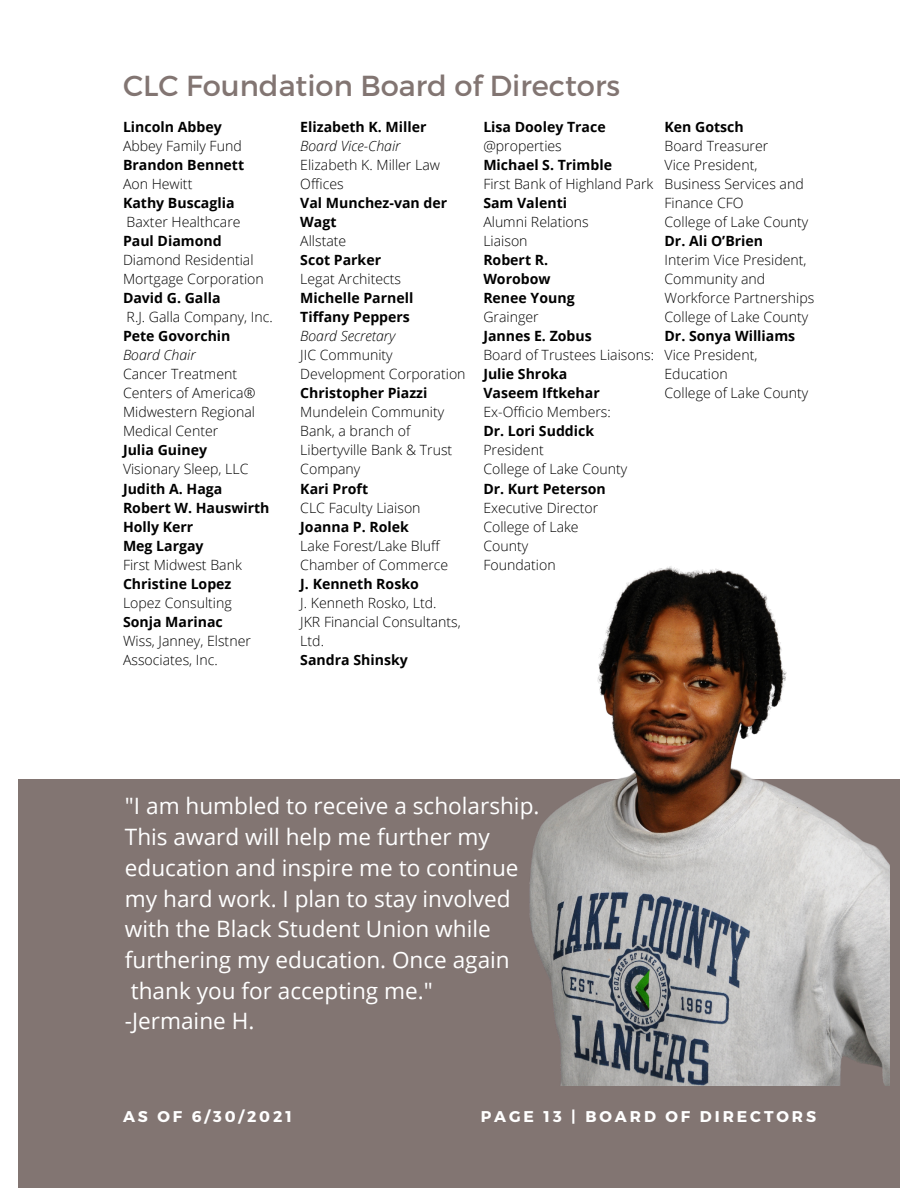
<style>
.page{position:relative;width:918px;height:1188px;background:#fff}
.page>*{position:absolute;margin:0;border:0;box-sizing:border-box;transform-origin:0 0}
.t1{font:28.95px "Montserrat";color:#827572}
.t2{font:22.5px "Open Sans";color:#fff}
.t3{font:700 15.6px "Montserrat";letter-spacing:.19em;color:#fff}
.t4{font:300 14.1px/19px "Open Sans";color:#000}
.t5{font:700 14.1px/19px "Open Sans";color:#000}
.t6{font:italic 300 14.1px "Open Sans";color:#000}
</style>
<div class="page">
<div style="left:18px;top:779px;width:882px;height:409px;background:#827572"></div>
<img style="left:529px;top:566px;width:360px;height:519px">
<p class="t1" style="left:123px;top:67px;width:499px">CLC Foundation Board of Directors</p>
<p class="t5" style="left:123px;top:117px;width:100px">Lincoln Abbey</p>
<p class="t4" style="left:123px;top:136px;width:120px">Abbey Family Fund</p>
<p class="t5" style="left:123px;top:155px;width:123px">Brandon Bennett</p>
<p class="t4" style="left:123px;top:174px;width:71px">Aon Hewitt</p>
<p class="t5" style="left:123px;top:193px;width:113px">Kathy Buscaglia</p>
<p class="t4" style="left:127px;top:212px;width:115px">Baxter Healthcare</p>
<p class="t5" style="left:123px;top:231px;width:100px">Paul Diamond</p>
<p class="t4" style="left:123px;top:250px;width:142px">Diamond Residential<br>Mortgage Corporation</p>
<p class="t5" style="left:123px;top:288px;width:99px">David G. Galla</p>
<p class="t4" style="left:127px;top:307px;width:148px">R.J. Galla Company, Inc.</p>
<p class="t5" style="left:123px;top:326px;width:109px">Pete Govorchin</p>
<p class="t6" style="left:123px;top:345px;width:74px">Board Chair</p>
<p class="t4" style="left:123px;top:364px;width:134px">Cancer Treatment<br>Centers of America®<br>Midwestern Regional<br>Medical Center</p>
<p class="t5" style="left:123px;top:440px;width:86px">Julia Guiney</p>
<p class="t4" style="left:123px;top:459px;width:127px">Visionary Sleep, LLC</p>
<p class="t5" style="left:123px;top:479px;width:101px">Judith A. Haga</p>
<p class="t5" style="left:123px;top:498px;width:148px">Robert W. Hauswirth</p>
<p class="t5" style="left:123px;top:517px;width:72px">Holly Kerr</p>
<p class="t5" style="left:123px;top:536px;width:82px">Meg Largay</p>
<p class="t4" style="left:123px;top:555px;width:120px">First Midwest Bank</p>
<p class="t5" style="left:123px;top:574px;width:110px">Christine Lopez</p>
<p class="t4" style="left:123px;top:593px;width:110px">Lopez Consulting</p>
<p class="t5" style="left:123px;top:612px;width:101px">Sonja Marinac</p>
<p class="t4" style="left:123px;top:631px;width:129px">Wiss, Janney, Elstner<br>Associates, Inc.</p>
<p class="t5" style="left:300px;top:117px;width:128px">Elizabeth K. Miller</p>
<p class="t6" style="left:300px;top:136px;width:102px">Board Vice-Chair</p>
<p class="t4" style="left:300px;top:155px;width:141px">Elizabeth K. Miller Law<br>Offices</p>
<p class="t5" style="left:300px;top:193px;width:148px">Val Munchez-van der<br>Wagt</p>
<p class="t4" style="left:300px;top:231px;width:48px">Allstate</p>
<p class="t5" style="left:300px;top:250px;width:82px">Scot Parker</p>
<p class="t4" style="left:300px;top:269px;width:102px">Legat Architects</p>
<p class="t5" style="left:300px;top:288px;width:115px">Michelle Parnell</p>
<p class="t5" style="left:300px;top:307px;width:111px">Tiffany Peppers</p>
<p class="t6" style="left:300px;top:326px;width:97px">Board Secretary</p>
<p class="t4" style="left:300px;top:345px;width:167px">JIC Community<br>Development Corporation</p>
<p class="t5" style="left:300px;top:383px;width:129px">Christopher Piazzi</p>
<p class="t4" style="left:300px;top:402px;width:154px">Mundelein Community<br>Bank, a branch of<br>Libertyville Bank &amp; Trust<br>Company</p>
<p class="t5" style="left:300px;top:479px;width:69px">Kari Proft</p>
<p class="t4" style="left:300px;top:498px;width:122px">CLC Faculty Liaison</p>
<p class="t5" style="left:300px;top:517px;width:110px">Joanna P. Rolek</p>
<p class="t4" style="left:300px;top:536px;width:150px">Lake Forest/Lake Bluff<br>Chamber of Commerce</p>
<p class="t5" style="left:300px;top:574px;width:120px">J. Kenneth Rosko</p>
<p class="t4" style="left:300px;top:593px;width:138px">J. Kenneth Rosko, Ltd.</p>
<p class="t4" style="left:300px;top:612px;width:162px">JKR Financial Consultants,<br>Ltd.</p>
<p class="t5" style="left:300px;top:650px;width:109px">Sandra Shinsky</p>
<p class="t5" style="left:483px;top:117px;width:124px">Lisa Dooley Trace</p>
<p class="t4" style="left:483px;top:136px;width:80px">@properties</p>
<p class="t5" style="left:483px;top:155px;width:130px">Michael S. Trimble</p>
<p class="t4" style="left:483px;top:174px;width:172px">First Bank of Highland Park</p>
<p class="t5" style="left:483px;top:193px;width:85px">Sam Valenti</p>
<p class="t4" style="left:483px;top:212px;width:107px">Alumni Relations</p>
<p class="t4" style="left:483px;top:231px;width:46px">Liaison</p>
<p class="t5" style="left:483px;top:250px;width:66px">Robert R.</p>
<p class="t5" style="left:483px;top:269px;width:69px">Worobow</p>
<p class="t5" style="left:483px;top:288px;width:93px">Renee Young</p>
<p class="t4" style="left:483px;top:307px;width:57px">Grainger</p>
<p class="t5" style="left:483px;top:326px;width:110px">Jannes E. Zobus</p>
<p class="t4" style="left:483px;top:345px;width:172px">Board of Trustees Liaisons:</p>
<p class="t5" style="left:483px;top:364px;width:85px">Julie Shroka</p>
<p class="t5" style="left:483px;top:383px;width:118px">Vaseem Iftkehar</p>
<p class="t4" style="left:483px;top:402px;width:129px">Ex-Officio Members:</p>
<p class="t5" style="left:483px;top:421px;width:112px">Dr. Lori Suddick</p>
<p class="t4" style="left:483px;top:440px;width:62px">President</p>
<p class="t4" style="left:483px;top:459px;width:145px">College of Lake County</p>
<p class="t5" style="left:483px;top:479px;width:124px">Dr. Kurt Peterson</p>
<p class="t4" style="left:483px;top:498px;width:116px">Executive Director</p>
<p class="t4" style="left:483px;top:517px;width:97px">College of Lake</p>
<p class="t4" style="left:483px;top:536px;width:46px">County</p>
<p class="t4" style="left:483px;top:555px;width:74px">Foundation</p>
<p class="t5" style="left:665px;top:117px;width:81px">Ken Gotsch</p>
<p class="t4" style="left:665px;top:136px;width:105px">Board Treasurer</p>
<p class="t4" style="left:665px;top:155px;width:141px">Vice President,<br>Business Services and<br>Finance CFO</p>
<p class="t4" style="left:665px;top:212px;width:145px">College of Lake County</p>
<p class="t5" style="left:665px;top:231px;width:100px">Dr. Ali O’Brien</p>
<p class="t4" style="left:665px;top:250px;width:151px">Interim Vice President,<br>Community and<br>Workforce Partnerships</p>
<p class="t4" style="left:665px;top:307px;width:145px">College of Lake County</p>
<p class="t5" style="left:665px;top:326px;width:132px">Dr. Sonya Williams</p>
<p class="t4" style="left:665px;top:345px;width:94px">Vice President,<br>Education</p>
<p class="t4" style="left:665px;top:383px;width:145px">College of Lake County</p>
<p class="t2" style="left:125px;top:790px;width:416px">"I am humbled to receive a scholarship.</p>
<p class="t2" style="left:125px;top:821px;width:366px">This award will help me further my</p>
<p class="t2" style="left:125px;top:852px;width:395px">education and inspire me to continue</p>
<p class="t2" style="left:125px;top:883px;width:387px">my hard work. I plan to stay involved</p>
<p class="t2" style="left:125px;top:913px;width:367px">with the Black Student Union while</p>
<p class="t2" style="left:125px;top:944px;width:386px">furthering my education. Once again</p>
<p class="t2" style="left:131px;top:975px;width:304px">thank you for accepting me."</p>
<p class="t2" style="left:125px;top:1005px;width:131px">-Jermaine H.</p>
<p class="t3" style="left:123px;top:1106px;width:170px">AS OF 6/30/2021</p>
<p class="t3" style="left:481px;top:1106px;width:337px">PAGE 13 | BOARD OF DIRECTORS</p>
</div>
